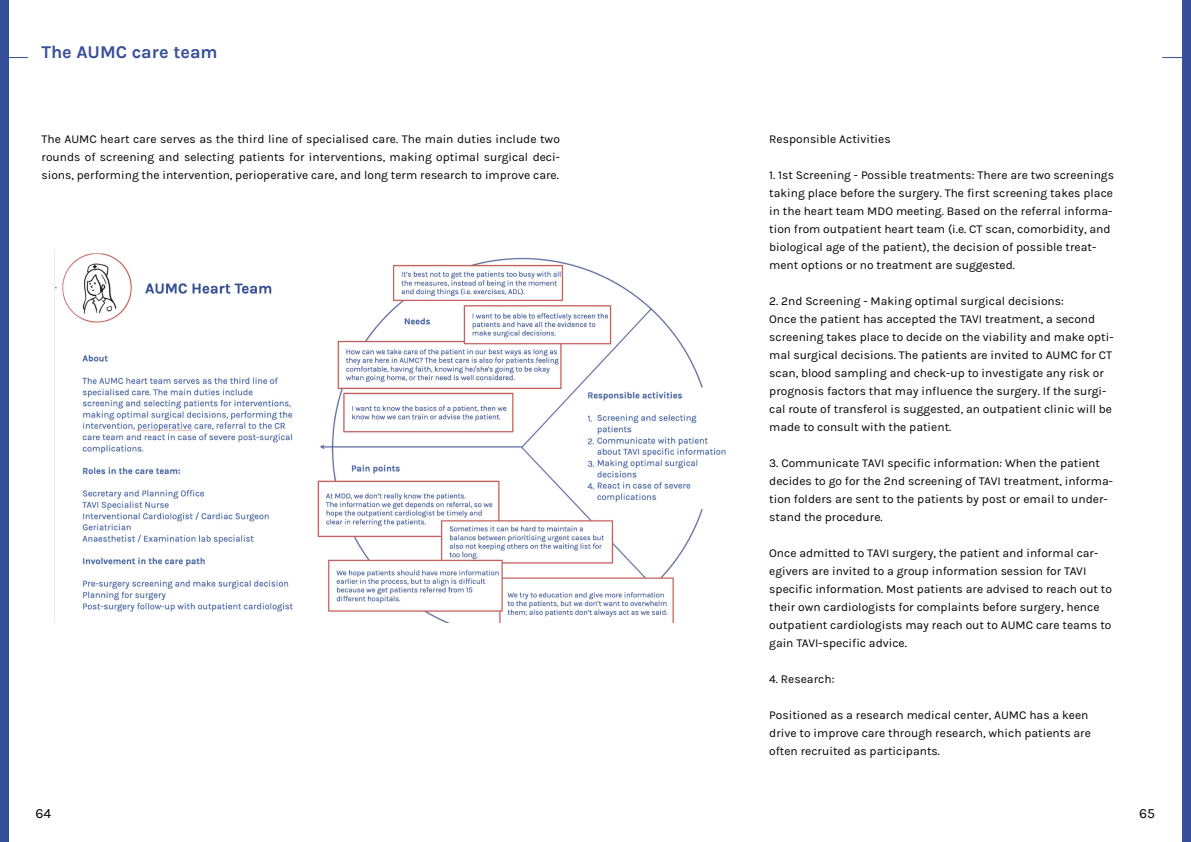
<style>
.page{position:relative;width:1191px;height:842px;background:#fff}
.page>*{position:absolute;margin:0;border:0;box-sizing:border-box;transform-origin:0 0}
.t1{font:700 18px "Karla";color:#374f98}
.t2{font:14px "Karla";color:#000}
.t3{font:12px/18px "Karla";color:#000}
</style>
<div class="page">
<div style="left:0;top:0;width:9px;height:842px;background:#374f98"></div>
<div style="left:1182px;top:0;width:9px;height:842px;background:#374f98"></div>
<svg style="left:9px;top:57px;width:19px;height:1px"></svg>
<svg style="left:1162px;top:57px;width:20px;height:1px"></svg>
<img style="left:55px;top:253px;width:671px;height:369px">
<h1 class="t1" style="left:41px;top:41px;width:178px">The AUMC care team</h1>
<p class="t3" style="left:41px;top:130px;width:520px;text-align:justify">The AUMC heart care serves as the third line of specialised care. The main duties include two rounds of screening and selecting patients for interventions, making optimal surgical deci&shy;sions, performing the intervention, perioperative care, and long term research to improve care.</p>
<p class="t3" style="left:769px;top:130px;width:123px">Responsible Activities</p>
<p class="t3" style="left:769px;top:166px;width:346px">1. 1st Screening - Possible treatments: There are two screenings taking place before the surgery. The first screening takes place in the heart team MDO meeting. Based on the referral informa&shy;tion from outpatient heart team (i.e. CT scan, comorbidity, and biological age of the patient), the decision of possible treat&shy;ment options or no treatment are suggested.</p>
<p class="t3" style="left:769px;top:292px;width:346px">2. 2nd Screening - Making optimal surgical decisions:<br>Once the patient has accepted the TAVI treatment, a second screening takes place to decide on the viability and make opti&shy;mal surgical decisions. The patients are invited to AUMC for CT scan, blood sampling and check-up to investigate any risk or prognosis factors that may influence the surgery. If the surgi&shy;cal route of transferol is suggested, an outpatient clinic will be made to consult with the patient.</p>
<p class="t3" style="left:769px;top:454px;width:345px">3. Communicate TAVI specific information: When the patient decides to go for the 2nd screening of TAVI treatment, informa&shy;tion folders are sent to the patients by post or email to under&shy;stand the procedure.</p>
<p class="t3" style="left:769px;top:544px;width:344px">Once admitted to TAVI surgery, the patient and informal car&shy;egivers are invited to a group information session for TAVI specific information. Most patients are advised to reach out to their own cardiologists for complaints before surgery, hence outpatient cardiologists may reach out to AUMC care teams to gain TAVI-specific advice.</p>
<p class="t3" style="left:769px;top:670px;width:67px">4. Research:</p>
<p class="t3" style="left:769px;top:706px;width:323px">Positioned as a research medical center, AUMC has a keen drive to improve care through research, which patients are often recruited as participants.</p>
<p class="t2" style="left:35px;top:806px;width:17px">64</p>
<p class="t2" style="left:1139px;top:806px;width:17px">65</p>
</div>
